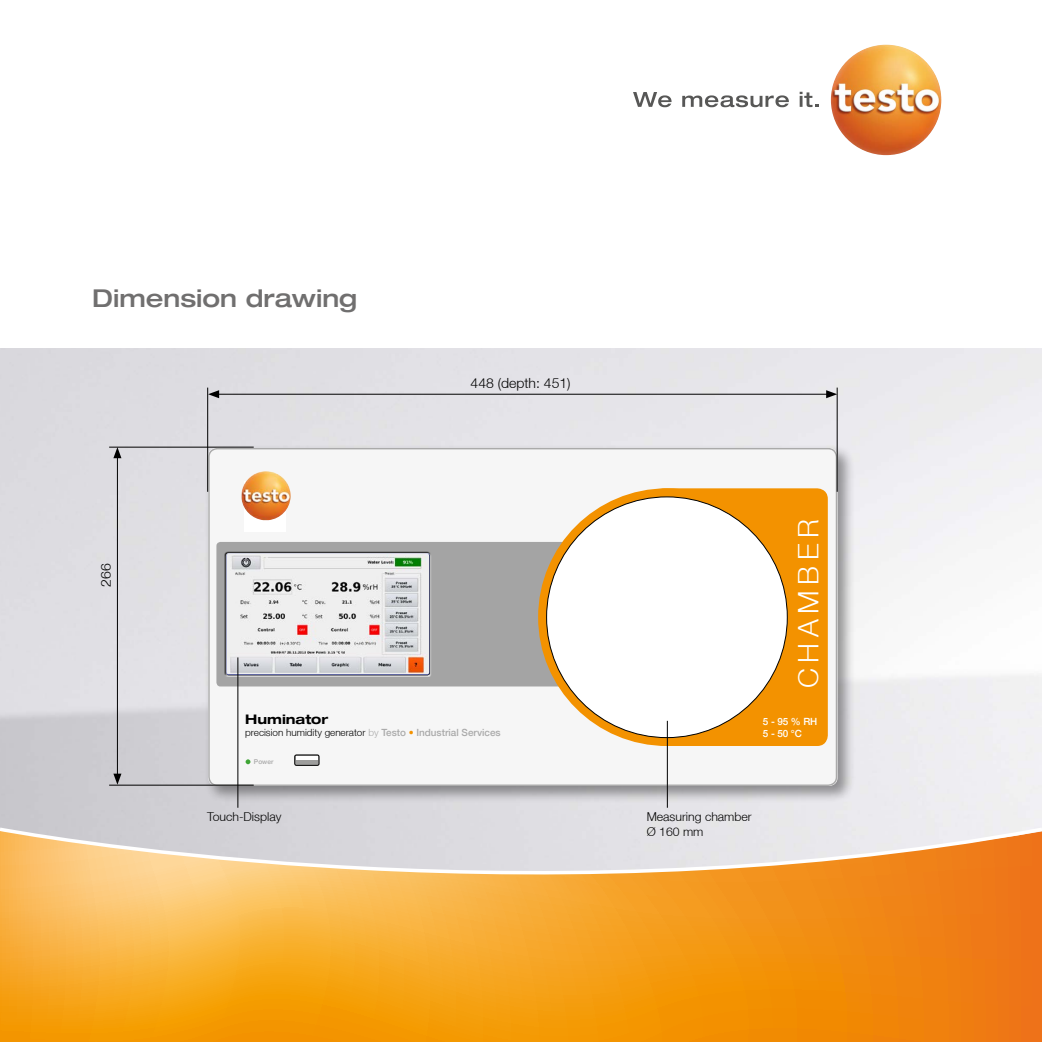
<style>
.page{position:relative;width:1042px;height:1042px;background:#fff}
.page>*{position:absolute;margin:0;border:0;box-sizing:border-box;transform-origin:0 0}
.t1{font:300 28.35px "Helvetica Neue";letter-spacing:.2em;color:#fff}
.t2{font:500 expanded 24.5px "Helvetica Neue LT Com";color:#706f6f}
.t3{font:300 14px "Helvetica Neue";color:#000}
.t4{font:700 expanded 13.12px "Helvetica Neue LT Com";color:#000}
.t5{font:300 12.25px/14.7px "Helvetica Neue";color:#000}
.t6{font:300 9.97px "Helvetica Neue";color:#000}
.t7{font:500 9.97px/11.9px "Helvetica Neue";color:#fff}
.t8{font:500 6.65px "Helvetica Neue";color:#aaa}
.s1{color:#aaa}
.s2{font-weight:500;color:#aaa}
.s3{font-weight:500;color:#f39200}
</style>
<div class="page">
<hr style="left:109px;top:447px;width:145px;height:1px;background:#000">
<hr style="left:117px;top:455px;width:1px;height:321px;background:#000">
<svg style="left:113px;top:447px;width:8px;height:11px"></svg>
<svg style="left:113px;top:773px;width:8px;height:12px"></svg>
<hr style="left:216px;top:394px;width:613px;height:1px;background:#000">
<svg style="left:208px;top:390px;width:11px;height:8px"></svg>
<svg style="left:826px;top:390px;width:11px;height:8px"></svg>
<svg style="left:0;top:927px;width:1042px;height:115px;background:#f49915"></svg>
<svg style="left:0;top:825px;width:1042px;height:102px;background:#efbb7a"></svg>
<img style="left:831px;top:45px;width:110px;height:110px;border-radius:55px">
<svg style="left:633px;top:92px;width:38px;height:15px"></svg>
<svg style="left:682px;top:95px;width:107px;height:12px"></svg>
<svg style="left:799px;top:92px;width:20px;height:15px"></svg>
<div style="left:205px;top:444px;width:650px;height:359px;background:#000;opacity:.4"></div>
<svg style="left:208px;top:448px;width:629px;height:338px"></svg>
<div style="left:224px;top:551px;width:207px;height:124px;background:#323232"></div>
<div style="left:225px;top:553px;width:207px;height:124px;background:#000;opacity:.75"></div>
<img style="left:241px;top:471px;width:50px;height:49px">
<svg style="left:246px;top:759px;width:4px;height:5px"></svg>
<hr style="left:667px;top:721px;width:1px;height:87px;background:#000">
<hr style="left:837px;top:388px;width:1px;height:104px;background:#000">
<hr style="left:207px;top:388px;width:1px;height:104px;background:#000">
<hr style="left:109px;top:785px;width:145px;height:1px;background:#000">
<img style="left:227px;top:553px;width:202px;height:121px">
<hr style="left:237px;top:657px;width:1px;height:151px;background:#000">
<div style="left:295px;top:755px;width:24px;height:10px;background:#9d9d9c;border-radius:2px"></div>
<div style="left:294px;top:755px;width:25px;height:10px;border:1px solid #000;border-radius:2px"></div>
<svg style="left:296px;top:756px;width:22px;height:4px"></svg>
<h2 class="t2" style="left:92px;top:282px;width:266px">Dimension drawing</h2>
<h3 class="t3" style="left:97px;top:587px;width:25px;rotate:-90deg">266</h3>
<h3 class="t3" style="left:470px;top:374px;width:102px">448 (depth: 451)</h3>
<h1 class="t1" style="left:791px;top:688px;width:171px;rotate:-90deg">CHAMBER</h1>
<h3 class="t4" style="left:245px;top:711px;width:85px">Huminator</h3>
<p class="t6" style="left:245px;top:726px;width:257px">precision humidity generator <span class="s1">by</span> <span class="s2">Testo</span> <span class="s3">•</span> <span class="s2">Industrial Services</span></p>
<p class="t7" style="left:763px;top:715px;width:56px">5 - 95 % RH<br>5 - 50 °C</p>
<p class="t8" style="left:254px;top:758px;width:21px">Power</p>
<p class="t5" style="left:207px;top:809px;width:76px">Touch-Display</p>
<p class="t5" style="left:647px;top:809px;width:107px">Measuring chamber<br>Ø 160 mm</p>
</div>
